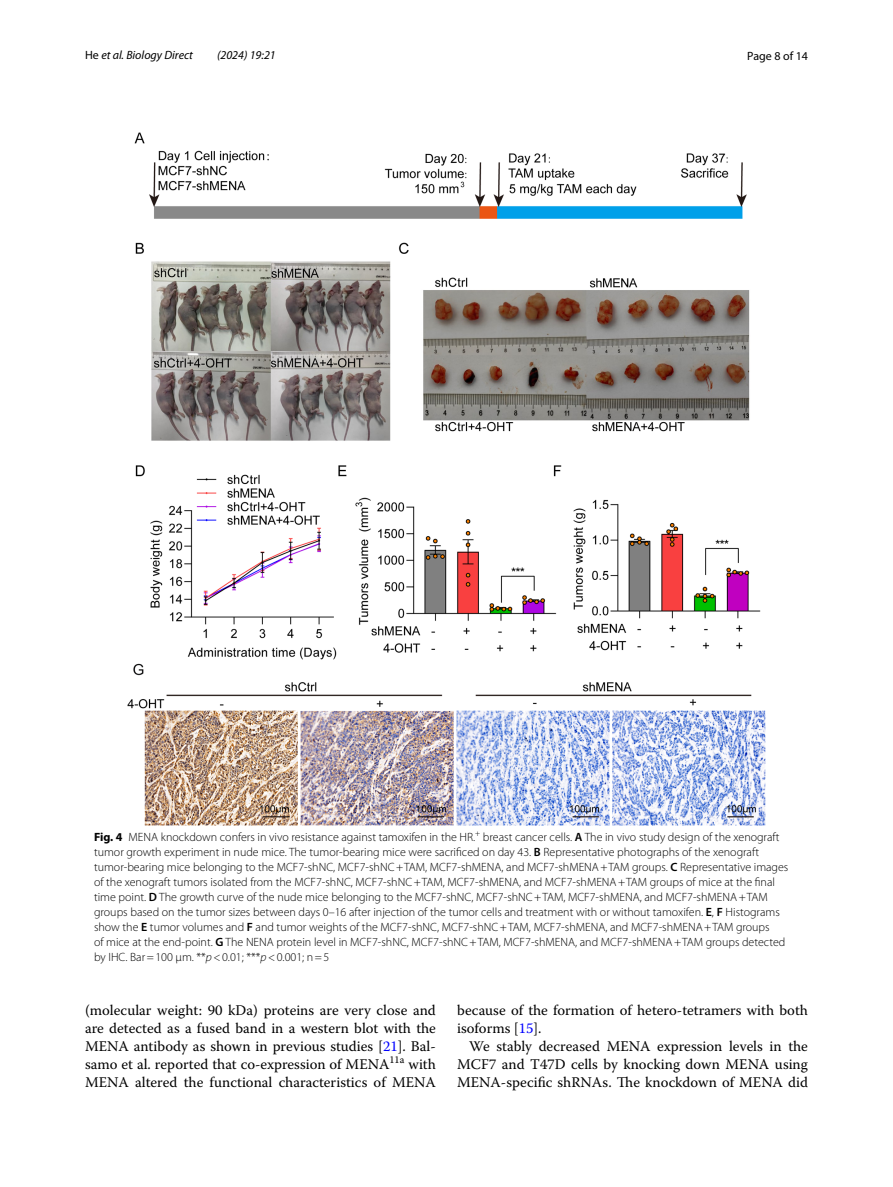
<style>
.page{position:relative;width:893px;height:1187px;background:#fff}
.page>*{position:absolute;margin:0;border:0;box-sizing:border-box;transform-origin:0 0}
.t1{font:14.7px/18px "Warnock Pro";color:#000;text-align:justify}
.t2{font:300 12px/15px "Myriad Pro";color:#000}
.t3{font:italic 12px "Myriad Pro";color:#000}
.t4{font:12px "Myriad Pro";color:#000}
.s1{font-style:normal}
.s2{font-weight:700}
.s3{font-weight:600}
.s4{font-style:italic}
.s5{color:#00f}
</style>
<div class="page">
<img style="left:128px;top:133px;width:637px;height:692px">
<p class="t3" style="left:85px;top:48px;width:110px"><span class="s1">He</span> et al. Biology Direct</p>
<p class="t3" style="left:217px;top:48px;width:60px">(2024) 19:21</p>
<p class="t4" style="left:747px;top:48px;width:62px">Page 8 of 14</p>
<p class="t2" style="left:94px;top:829px;width:696px"><span class="s2">Fig. 4</span> MENA knockdown confers in vivo resistance against tamoxifen in the HR.<sup>+</sup> breast cancer cells. <span class="s3">A</span> The in vivo study design of the xenograft tumor growth experiment in nude mice. The tumor-bearing mice were sacrificed on day 43. <span class="s3">B</span> Representative photographs of the xenograft tumor-bearing mice belonging to the MCF7-shNC, MCF7-shNC+TAM, MCF7-shMENA, and MCF7-shMENA+TAM groups. <span class="s3">C</span> Representative images of the xenograft tumors isolated from the MCF7-shNC, MCF7-shNC+TAM, MCF7-shMENA, and MCF7-shMENA+TAM groups of mice at the final time point. <span class="s3">D</span> The growth curve of the nude mice belonging to the MCF7-shNC, MCF7-shNC+TAM, MCF7-shMENA, and MCF7-shMENA+TAM groups based on the tumor sizes between days 0–16 after injection of the tumor cells and treatment with or without tamoxifen. <span class="s3">E</span>, <span class="s3">F</span> Histograms show the <span class="s3">E</span> tumor volumes and <span class="s3">F</span> and tumor weights of the MCF7-shNC, MCF7-shNC+TAM, MCF7-shMENA, and MCF7-shMENA+TAM groups<br>of mice at the end-point. <span class="s3">G</span> The NENA protein level in MCF7-shNC, MCF7-shNC+TAM, MCF7-shMENA, and MCF7-shMENA+TAM groups detected by IHC. Bar=100 μm. **<span class="s4">p</span>&lt;0.01; ***<span class="s4">p</span>&lt;0.001; n=5</p>
<p class="t1" style="left:85px;top:1000px;width:352px">(molecular weight: 90 kDa) proteins are very close and are detected as a fused band in a western blot with the MENA antibody as shown in previous studies [<span class="s5">21</span>]. Bal&shy;samo et al. reported that co-expression of MENA<sup>11a</sup> with MENA altered the functional characteristics of MENA</p>
<p class="t1" style="left:457px;top:1000px;width:352px">because of the formation of hetero-tetramers with both isoforms [<span class="s5">15</span>].</p>
<p class="t1" style="left:457px;top:1036px;width:352px;text-indent:12px">We stably decreased MENA expression levels in the MCF7 and T47D cells by knocking down MENA using MENA-specific shRNAs. The knockdown of MENA did</p>
</div>
